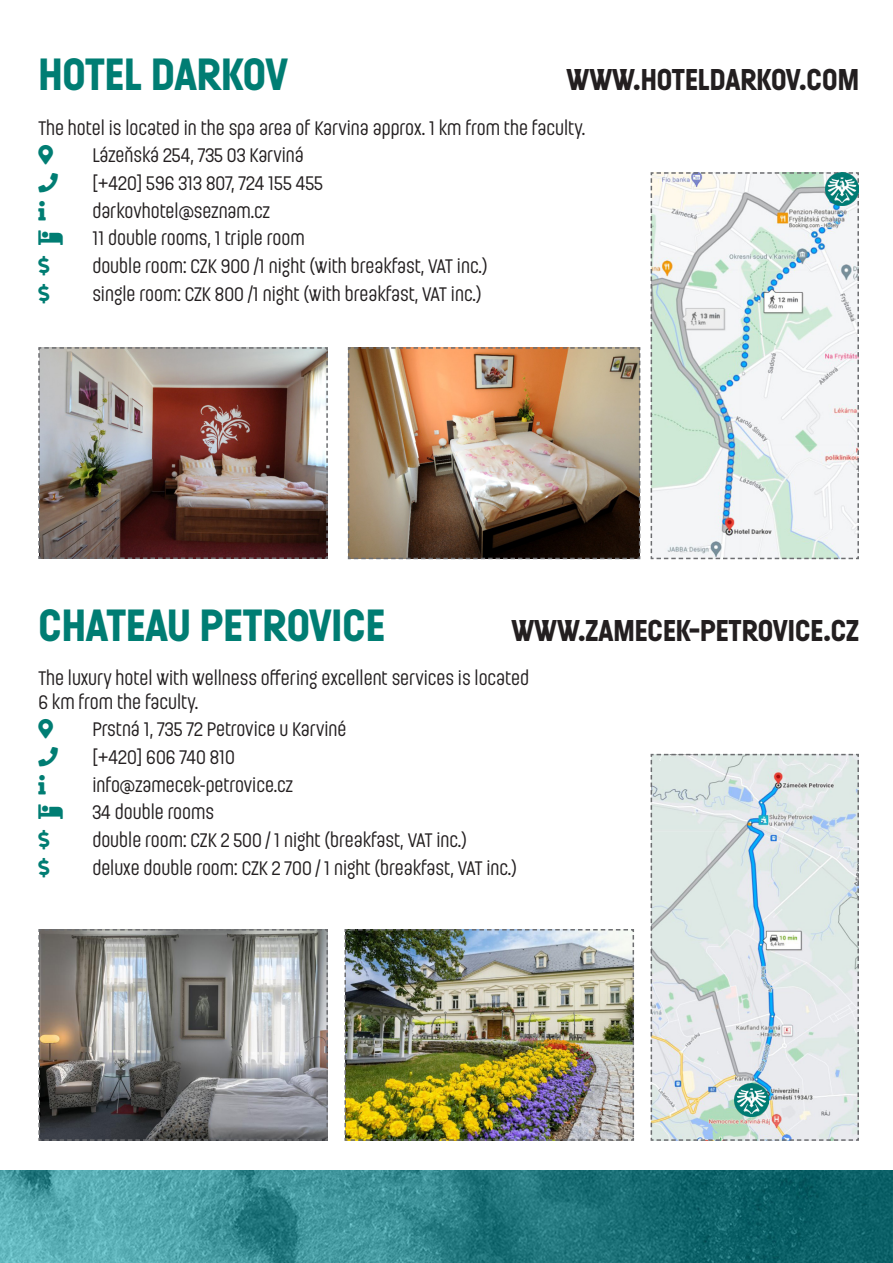
<style>
.page{position:relative;width:893px;height:1263px;background:#fff}
.page>*{position:absolute;margin:0;border:0;box-sizing:border-box;transform-origin:0 0}
.nadpis{font:700 45px "Ladislav";color:#007d73}
.nadpis-2{font:700 30px "Ladislav";color:#231f20}
.odstavec{font:19.5px/23.4px "Ladislav";color:#231f20}
.odstavec-2{font:19.5px "Font Awesome 5 Free Solid";color:#007d73}
</style>
<div class="page">
<img style="left:1px;top:1170px;width:892px;height:93px">
<hr style="left:0;top:1170px;width:1px;height:93px;background:#007d73">
<svg style="left:650px;top:172px;width:209px;height:388px"></svg>
<svg style="left:650px;top:753px;width:209px;height:388px;background:#dae2e2"></svg>
<img style="left:38px;top:347px;width:290px;height:212px">
<svg style="left:38px;top:929px;width:290px;height:212px;background:#868584"></svg>
<img style="left:344px;top:929px;width:291px;height:212px">
<img style="left:347px;top:347px;width:294px;height:213px">
<img style="left:825px;top:172px;width:34px;height:34px">
<img style="left:735px;top:1083px;width:33px;height:34px">
<p class="nadpis" style="left:38px;top:46px;width:251px">HOTEL DARKOV</p>
<p class="nadpis-2" style="left:567px;top:61px;width:294px">WWW.HOTELDARKOV.COM</p>
<p class="odstavec" style="left:38px;top:116px;width:548px">The hotel is located in the spa area of Karvina approx. 1 km from the faculty.</p>
<p class="odstavec" style="left:92px;top:143px;width:213px">Lázeňská 254, 735 03 Karviná</p>
<p class="odstavec" style="left:92px;top:171px;width:232px">[+420] 596 313 807, 724 155 455</p>
<p class="odstavec" style="left:92px;top:199px;width:179px">darkovhotel@seznam.cz</p>
<p class="odstavec" style="left:92px;top:226px;width:214px">11 double rooms, 1 triple room</p>
<p class="odstavec-2" style="left:38px;top:256px;width:13px">□●●▲■</p>
<p class="odstavec" style="left:92px;top:254px;width:397px">double room: CZK 900 /1 night (with breakfast, VAT inc.)</p>
<p class="odstavec-2" style="left:38px;top:283px;width:13px">□●●▲■</p>
<p class="odstavec" style="left:92px;top:281px;width:391px">single room: CZK 800 /1 night (with breakfast, VAT inc.)</p>
<p class="nadpis" style="left:38px;top:597px;width:348px">CHATEAU PETROVICE</p>
<p class="nadpis-2" style="left:511px;top:611px;width:349px">WWW.ZAMECEK-PETROVICE.CZ</p>
<p class="odstavec" style="left:38px;top:666px;width:492px">The luxury hotel with wellness offering excellent services is located<br>6 km from the faculty.</p>
<p class="odstavec" style="left:92px;top:717px;width:256px">Prstná 1, 735 72 Petrovice u Karviné</p>
<p class="odstavec" style="left:92px;top:745px;width:144px">[+420] 606 740 810</p>
<p class="odstavec" style="left:92px;top:772px;width:202px">info@zamecek-petrovice.cz</p>
<p class="odstavec" style="left:92px;top:800px;width:123px">34 double rooms</p>
<p class="odstavec-2" style="left:38px;top:830px;width:13px">□●●▲■</p>
<p class="odstavec" style="left:92px;top:828px;width:376px">double room: CZK 2 500 / 1 night (breakfast, VAT inc.)</p>
<p class="odstavec-2" style="left:38px;top:857px;width:13px">□●●▲■</p>
<p class="odstavec" style="left:92px;top:855px;width:426px">deluxe double room: CZK 2 700 / 1 night (breakfast, VAT inc.)</p>
</div>
